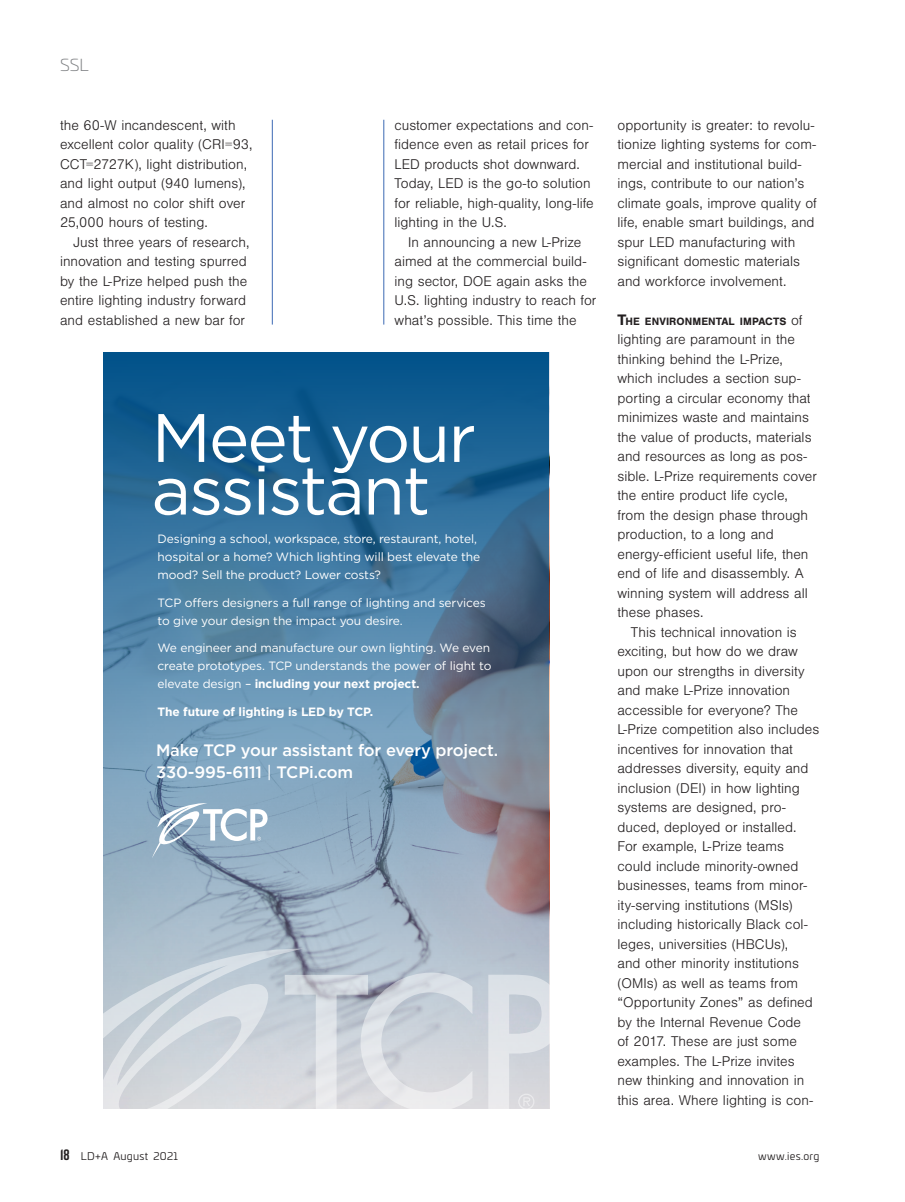
<style>
.page{position:relative;width:905px;height:1202px;background:#fff}
.page>*{position:absolute;margin:0;border:0;box-sizing:border-box;transform-origin:0 0}
.t1{font:68.4px/52.5px "Gotham";letter-spacing:-.03em;color:#fff}
.t2{font:500 16.5px/22px "Gotham";letter-spacing:-.01em;color:#fff}
.t3{font:300 16.5px "Univia Pro";color:#808285}
.t4{font:300 14.7px/19.5px "Nimbus San";color:#231f20}
.t5{font:12px/18px "Gotham";letter-spacing:-.01em;color:#fff}
.t6{font:700 12px "Gotham";letter-spacing:-.01em;color:#fff}
.t7{font:700 10.95px "Nimbus San";letter-spacing:.01em;color:#231f20}
.t8{font:10.5px "Univia Pro";letter-spacing:.025em;color:#231f20}
.s1{font-weight:700}
.s2{font-weight:400}
.s3{font-size:15.75px}
.s4{font-weight:300;font-size:14.7px}
.s5{font-family:"Rift";font-weight:700;font-size:15px}
</style>
<div class="page">
<hr style="left:383px;top:120px;width:1px;height:204px;background:#3c6ab4">
<hr style="left:272px;top:120px;width:1px;height:204px;background:#3c6ab4">
<svg style="left:104px;top:352px;width:445px;height:756px;background:#5884a5"></svg>
<svg style="left:104px;top:943px;width:368px;height:165px;background:#cbd2da"></svg>
<svg style="left:488px;top:974px;width:61px;height:134px;background:#d8dce2"></svg>
<svg style="left:152px;top:802px;width:115px;height:56px"></svg>
<p class="t3" style="left:60px;top:53px;width:30px">SSL</p>
<p class="t4" style="left:60px;top:115px;width:194px">the 60-W incandescent, with excellent color quality (CRI=93,<br>CCT=2727K), light distribution, and light output (940 lumens), and almost no color shift over<br>25,000 hours of testing.</p>
<p class="t4" style="left:60px;top:232px;width:191px;text-indent:13px">Just three years of research, innovation and testing spurred by the L-Prize helped push the entire lighting industry forward and established a new bar for</p>
<p class="t4" style="left:394px;top:115px;width:201px">customer expectations and con&shy;fidence even as retail prices for<br>LED products shot downward.<br>Today, LED is the go-to solution for reliable, high-quality, long-life lighting in the U.S.</p>
<p class="t4" style="left:394px;top:232px;width:194px;text-align:center">In announcing a new L-Prize aimed at the commercial build&shy;ing sector, DOE again asks the</p>
<p class="t4" style="left:394px;top:291px;width:203px">U.S. lighting industry to reach for what’s possible. This time the</p>
<h1 class="t1" style="left:152px;top:410px;width:326px">Meet your assistant</h1>
<p class="t5" style="left:158px;top:530px;width:324px">Designing a school, workspace, store, restaurant, hotel, hospital or a home? Which lighting will best elevate the mood? Sell the product? Lower costs?</p>
<p class="t5" style="left:158px;top:593px;width:330px">TCP offers designers a full range of lighting and services to give your design the impact you desire.</p>
<p class="t5" style="left:158px;top:639px;width:335px;text-align:justify">We engineer and manufacture our own lighting. We even create prototypes. TCP understands the power of light to elevate design – <span class="s1">including your next project.</span></p>
<p class="t6" style="left:158px;top:703px;width:217px">The future of lighting is LED by TCP.</p>
<p class="t2" style="left:156px;top:739px;width:343px">Make TCP your assistant for every project.<br>330-995-6111 <span class="s2">|</span> TCPi.com</p>
<p class="t4" style="left:617px;top:115px;width:201px">opportunity is greater: to revolu&shy;tionize lighting systems for com&shy;mercial and institutional build&shy;ings, contribute to our nation’s climate goals, improve quality of life, enable smart buildings, and spur LED manufacturing with significant domestic materials and workforce involvement.</p>
<p class="t7" style="left:617px;top:315px;width:186px"><span class="s3">T</span>HE ENVIRONMENTAL IMPACTS <span class="s4">of</span></p>
<p class="t4" style="left:617px;top:330px;width:201px">lighting are paramount in the thinking behind the L-Prize, which includes a section sup&shy;porting a circular economy that minimizes waste and maintains the value of products, materials and resources as long as pos&shy;sible. L-Prize requirements cover the entire product life cycle, from the design phase through production, to a long and energy-efficient useful life, then end of life and disassembly. A winning system will address all these phases.</p>
<p class="t4" style="left:617px;top:622px;width:203px;text-indent:13px">This technical innovation is exciting, but how do we draw upon our strengths in diversity and make L-Prize innovation accessible for everyone? The<br>L-Prize competition also includes incentives for innovation that addresses diversity, equity and inclusion (DEI) in how lighting systems are designed, pro&shy;duced, deployed or installed.<br>For example, L-Prize teams could include minority-owned businesses, teams from minor&shy;ity-serving institutions (MSIs) including historically Black col&shy;leges, universities (HBCUs),<br>and other minority institutions (OMIs) as well as teams from “Opportunity Zones” as defined by the Internal Revenue Code<br>of 2017. These are just some examples. The L-Prize invites new thinking and innovation in this area. Where lighting is con-</p>
<p class="t8" style="left:60px;top:1148px;width:119px"><span class="s5">18</span> LD+A August 2021</p>
<p class="t8" style="left:758px;top:1148px;width:63px">www.ies.org</p>
</div>
